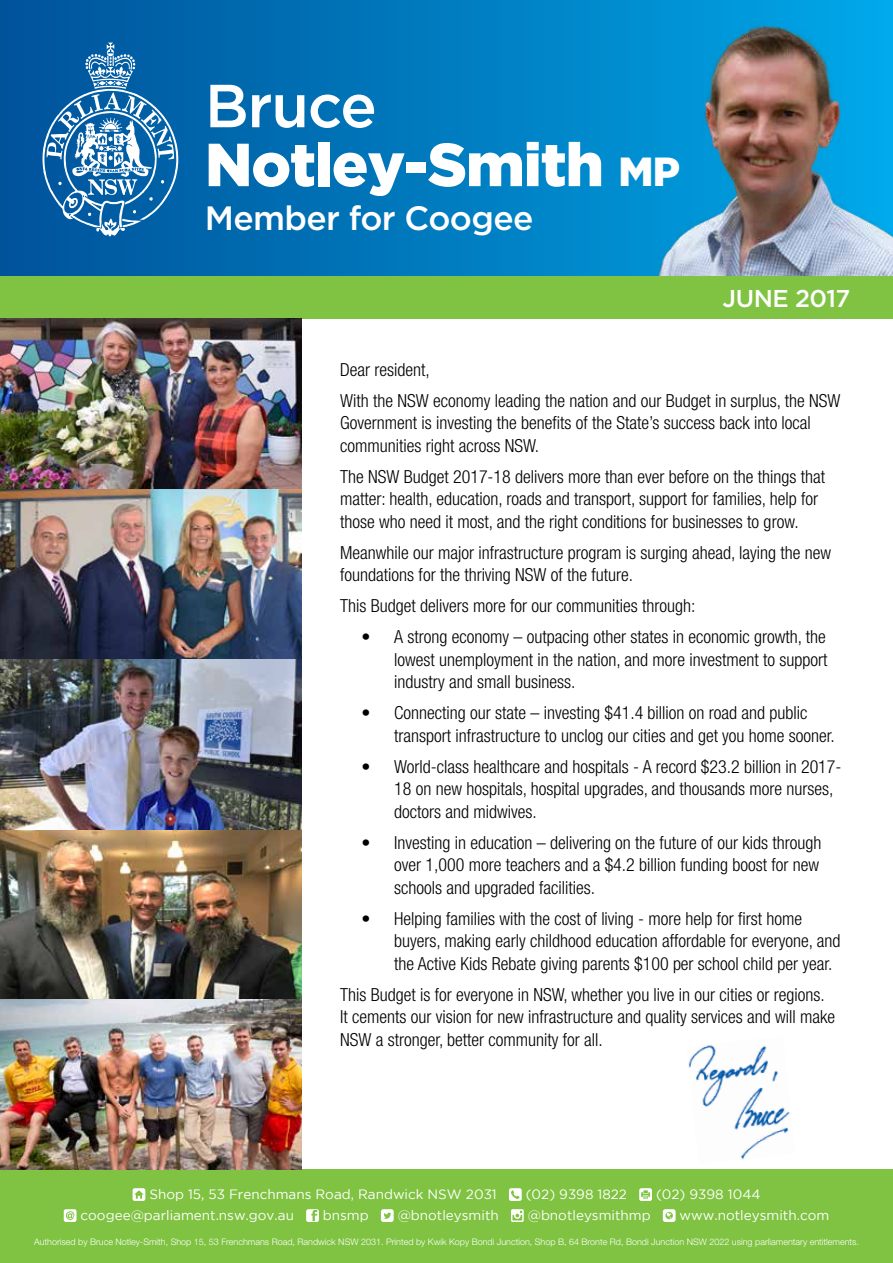
<style>
.page{position:relative;width:893px;height:1263px;background:#fff}
.page>*{position:absolute;margin:0;border:0;box-sizing:border-box;transform-origin:0 0}
.t1{font:900 60.6px/58.9px "Gotham";letter-spacing:-.02em;color:#fff}
.t2{font:500 33.75px "Gotham";letter-spacing:-.02em;color:#fff}
.t3{font:500 24.3px "Gotham";letter-spacing:-.02em;color:#fff}
.t4{font:300 condensed 18px/22.5px "Helvetica Neue";color:#000}
.t5{font:13.5px "Gotham";color:#fff}
.t6{font:300 9px "Helvetica Neue";color:#fff}
.s1{font-weight:500}
.s2{font-size:40.5px}
</style>
<div class="page">
<div style="left:0;top:1169px;width:893px;height:94px;background:#80c342"></div>
<svg style="left:133px;top:1188px;width:12px;height:13px"></svg>
<svg style="left:509px;top:1188px;width:13px;height:13px"></svg>
<svg style="left:639px;top:1188px;width:13px;height:13px"></svg>
<svg style="left:64px;top:1209px;width:13px;height:13px"></svg>
<svg style="left:306px;top:1209px;width:13px;height:13px"></svg>
<svg style="left:381px;top:1209px;width:13px;height:13px"></svg>
<svg style="left:511px;top:1209px;width:13px;height:13px"></svg>
<svg style="left:663px;top:1209px;width:13px;height:13px"></svg>
<div style="left:0;top:0;width:893px;height:284px;background:linear-gradient(to right,#005199,#00a8e8)"></div>
<svg style="left:42px;top:42px;width:136px;height:195px;background:#3880b7"></svg>
<img style="left:590px;top:13px;width:303px;height:263px">
<div style="left:0;top:276px;width:893px;height:43px;background:#80c342"></div>
<img style="left:0;top:319px;width:302px;height:850px">
<img style="left:688px;top:1045px;width:102px;height:115px">
<h1 class="t1" style="left:205px;top:75px;width:476px"><span class="s1">Bruce<br></span>Notley-Smith <span class="s2">MP</span></h1>
<h2 class="t2" style="left:205px;top:196px;width:330px">Member for Coogee</h2>
<h3 class="t3" style="left:723px;top:283px;width:129px">JUNE 2017</h3>
<p class="t4" style="left:340px;top:354px;width:502px;line-height:31px">Dear resident,<br>With the NSW economy leading the nation and our Budget in surplus, the NSW</p>
<p class="t4" style="left:340px;top:411px;width:472px">Government is investing the benefits of the State’s success back into local communities right across NSW.</p>
<p class="t4" style="left:340px;top:465px;width:486px">The NSW Budget 2017-18 delivers more than ever before on the things that matter: health, education, roads and transport, support for families, help for those who need it most, and the right conditions for businesses to grow.</p>
<p class="t4" style="left:340px;top:541px;width:492px">Meanwhile our major infrastructure program is surging ahead, laying the new foundations for the thriving NSW of the future.</p>
<p class="t4" style="left:340px;top:594px;width:357px">This Budget delivers more for our communities through:</p>
<p class="t4" style="left:394px;top:625px;width:435px;text-align:justify;text-indent:-33px">• A strong economy – outpacing other states in economic growth, the lowest unemployment in the nation, and more investment to support industry and small business.</p>
<p class="t4" style="left:394px;top:701px;width:442px;text-indent:-33px">• Connecting our state – investing $41.4 billion on road and public transport infrastructure to unclog our cities and get you home sooner.</p>
<p class="t4" style="left:394px;top:755px;width:449px;text-indent:-33px">• World-class healthcare and hospitals - A record $23.2 billion in 2017-<br>18 on new hospitals, hospital upgrades, and thousands more nurses, doctors and midwives.</p>
<p class="t4" style="left:394px;top:831px;width:429px;text-indent:-33px">• Investing in education – delivering on the future of our kids through over 1,000 more teachers and a $4.2 billion funding boost for new schools and upgraded facilities.</p>
<p class="t4" style="left:394px;top:907px;width:448px;text-indent:-33px">• Helping families with the cost of living - more help for first home buyers, making early childhood education affordable for everyone, and the Active Kids Rebate giving parents $100 per school child per year.</p>
<p class="t4" style="left:340px;top:983px;width:496px">This Budget is for everyone in NSW, whether you live in our cities or regions.<br>It cements our vision for new infrastructure and quality services and will make<br>NSW a stronger, better community for all.</p>
<p class="t5" style="left:149px;top:1187px;width:349px">Shop 15, 53 Frenchmans Road, Randwick NSW 2031</p>
<p class="t5" style="left:526px;top:1187px;width:103px">(02) 9398 1822</p>
<p class="t5" style="left:656px;top:1187px;width:106px">(02) 9398 1044</p>
<p class="t5" style="left:81px;top:1208px;width:215px">coogee@parliament.nsw.gov.au</p>
<p class="t5" style="left:323px;top:1208px;width:47px">bnsmp</p>
<p class="t5" style="left:398px;top:1208px;width:103px">@bnotleysmith</p>
<p class="t5" style="left:528px;top:1208px;width:124px">@bnotleysmithmp</p>
<p class="t5" style="left:680px;top:1208px;width:151px">www.notleysmith.com</p>
<p class="t6" style="left:34px;top:1236px;width:826px">Authorised by Bruce Notley-Smith, Shop 15, 53 Frenchmans Road, Randwick NSW 2031. Printed by Kwik Kopy Bondi Junction, Shop B, 64 Bronte Rd, Bondi Junction NSW 2022 using parliamentary entitlements.</p>
</div>
